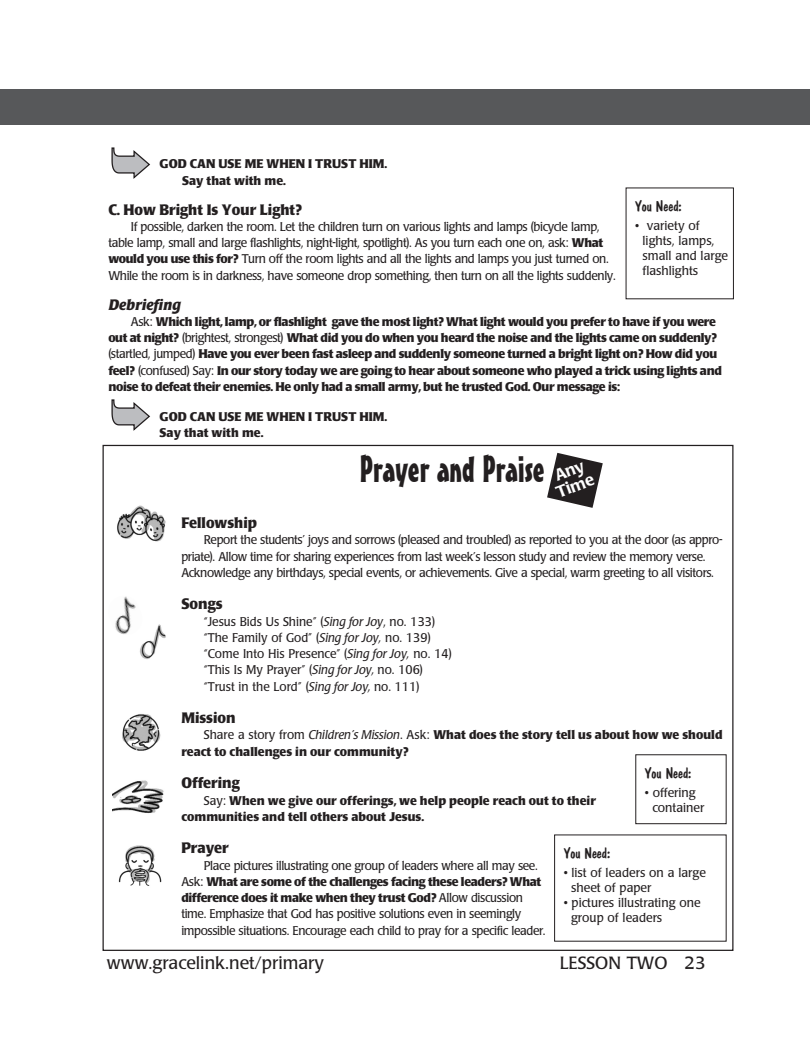
<style>
.page{position:relative;width:810px;height:1047px;background:#fff}
.page>*{position:absolute;margin:0;border:0;box-sizing:border-box;transform-origin:0 0}
.section_title{font:37.5px "Mister Earl BT";color:#231f20}
.t1{font:17.5px "Poppl Laudatio";color:#231f20}
.t2{font:500 16.25px/16.2px "Poppl Laudatio";color:#fff}
.subhead{font:700 15px "Poppl Laudatio";color:#231f20;scale:.95 1}
.You_Need_head{font:15px "Dom Casual D";color:#231f20}
.subhead-2{font:italic 700 15px "Poppl Laudatio";color:#231f20}
.body{font:12.5px/16.2px "Poppl Laudatio";letter-spacing:-.03em;color:#231f20;scale:.95 1}
.body-2{font:700 12.5px/16.2px "Poppl Laudatio";letter-spacing:-.03em;color:#231f20}
.body-3{font:700 12.5px/16.2px "Poppl Laudatio";color:#231f20}
.body-4{font:12.5px "Poppl Laudatio";color:#231f20;scale:.95 1}
.You_Need_items{font:12.5px/15px "Poppl Laudatio";color:#231f20}
.body-Xindent{font:700 12.5px "Poppl Laudatio";color:#231f20}
.s1{font-weight:700}
.s2{font-weight:400}
.s3{font-style:italic}
.s4{font-weight:400;font-style:italic}
</style>
<div class="page">
<div style="left:45px;top:89px;width:765px;height:36px;background:#57585a"></div>
<div style="left:0;top:89px;width:45px;height:36px;background:#57585a"></div>
<img style="left:117px;top:505px;width:49px;height:37px">
<img style="left:115px;top:596px;width:21px;height:38px">
<img style="left:122px;top:714px;width:39px;height:37px">
<img style="left:112px;top:780px;width:52px;height:34px">
<img style="left:118px;top:845px;width:44px;height:41px">
<img style="left:137px;top:622px;width:32px;height:40px;border-radius:16px">
<svg style="left:111px;top:399px;width:39px;height:32px"></svg>
<svg style="left:547px;top:452px;width:56px;height:56px"></svg>
<svg style="left:111px;top:147px;width:39px;height:32px"></svg>
<p class="body-Xindent" style="left:160px;top:157px;width:229px">GOD CAN USE ME WHEN I TRUST HIM.</p>
<p class="body-3" style="left:182px;top:172px;width:105px">Say that with me.</p>
<p class="subhead" style="left:108px;top:201px;width:205px">C. How Bright Is Your Light?</p>
<p class="body" style="left:108px;top:218px;width:536px;text-indent:22px">If possible, darken the room. Let the children turn on various lights and lamps (bicycle lamp, table lamp, small and large flashlights, night-light, spotlight). As you turn each one on, ask: <span class="s1">What would you use this for?</span> Turn off the room lights and all the lights and lamps you just turned on.<br>While the room is in darkness, have someone drop something, then turn on all the lights suddenly.</p>
<p class="subhead-2" style="left:108px;top:296px;width:74px">Debriefing</p>
<p class="body-2" style="left:108px;top:313px;width:615px;text-indent:22px"><span class="s2">Ask:</span> Which light, lamp, or flashlight gave the most light? What light would you prefer to have if you were out at night? <span class="s2">(brightest, strongest)</span> What did you do when you heard the noise and the lights came on suddenly? <span class="s2">(startled, jumped)</span> Have you ever been fast asleep and suddenly someone turned a bright light on? How did you feel? <span class="s2">(confused) Say:</span> In our story today we are going to hear about someone who played a trick using lights and noise to defeat their enemies. He only had a small army, but he trusted God. Our message is:</p>
<p class="body-Xindent" style="left:160px;top:409px;width:229px">GOD CAN USE ME WHEN I TRUST HIM.</p>
<p class="body-Xindent" style="left:160px;top:425px;width:105px">Say that with me.</p>
<p class="t2" style="left:548px;top:470px;width:41px;rotate:-21deg">Any<br>Time</p>
<p class="You_Need_head" style="left:635px;top:198px;width:48px">You Need:</p>
<p class="You_Need_items" style="left:643px;top:218px;width:87px;text-indent:-7px">• variety of lights, lamps, small and large flashlights</p>
<p class="section_title" style="left:360px;top:445px;width:187px">Prayer and Praise</p>
<p class="subhead" style="left:181px;top:514px;width:81px">Fellowship</p>
<p class="body" style="left:181px;top:532px;width:571px;text-indent:22px">Report the students’ joys and sorrows (pleased and troubled) as reported to you at the door (as appro&shy;priate). Allow time for sharing experiences from last week’s lesson study and review the memory verse.<br>Acknowledge any birthdays, special events, or achievements. Give a special, warm greeting to all visitors.</p>
<p class="subhead" style="left:181px;top:595px;width:45px">Songs</p>
<p class="body-4" style="left:204px;top:614px;width:245px">“Jesus Bids Us Shine” (<span class="s3">Sing for Joy</span>, no. 133)</p>
<p class="body-4" style="left:204px;top:630px;width:240px">“The Family of God” (<span class="s3">Sing for Joy,</span> no. 139)</p>
<p class="body-4" style="left:204px;top:646px;width:262px">“Come Into His Presence” (<span class="s3">Sing for Joy,</span> no. 14)</p>
<p class="body-4" style="left:204px;top:663px;width:232px">“This Is My Prayer” (<span class="s3">Sing for Joy,</span> no. 106)</p>
<p class="body-4" style="left:204px;top:679px;width:228px">“Trust in the Lord” (<span class="s3">Sing for Joy,</span> no. 111)</p>
<p class="subhead" style="left:181px;top:709px;width:59px">Mission</p>
<p class="body-3" style="left:181px;top:727px;width:543px;text-indent:22px"><span class="s2">Share a story from</span> <span class="s4">Children’s Mission</span><span class="s2">. Ask:</span> What does the story tell us about how we should react to challenges in our community?</p>
<p class="subhead" style="left:181px;top:774px;width:63px">Offering</p>
<p class="body-3" style="left:181px;top:792px;width:416px;text-indent:22px"><span class="s2">Say:</span> When we give our offerings, we help people reach out to their communities and tell others about Jesus.</p>
<p class="subhead" style="left:181px;top:839px;width:51px">Prayer</p>
<p class="body" style="left:181px;top:857px;width:385px;text-indent:22px">Place pictures illustrating one group of leaders where all may see.<br>Ask: <span class="s1">What are some of the challenges facing these leaders? What difference does it make when they trust God?</span> Allow discussion time. Emphasize that God has positive solutions even in seemingly impossible situations. Encourage each child to pray for a specific leader.</p>
<p class="You_Need_head" style="left:645px;top:764px;width:48px">You Need:</p>
<p class="You_Need_items" style="left:652px;top:785px;width:54px;text-indent:-8px">• offering container</p>
<p class="You_Need_head" style="left:564px;top:844px;width:48px">You Need:</p>
<p class="You_Need_items" style="left:571px;top:865px;width:136px;text-indent:-8px">• list of leaders on a large sheet of paper</p>
<p class="You_Need_items" style="left:571px;top:895px;width:131px;text-indent:-8px">• pictures illustrating one group of leaders</p>
<p class="t1" style="left:107px;top:952px;width:218px">www.gracelink.net/primary</p>
<p class="t1" style="left:560px;top:952px;width:147px">LESSON TWO 23</p>
</div>
